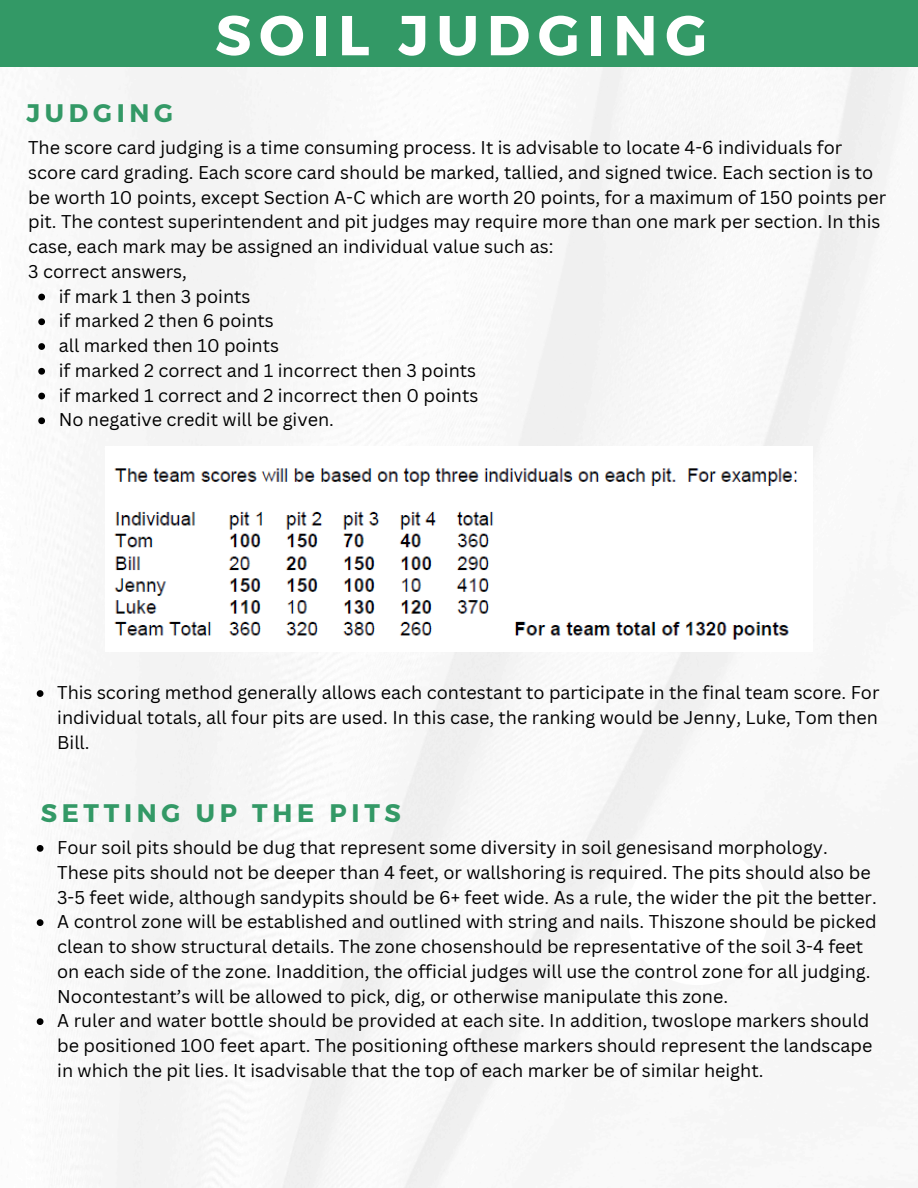
<style>
.page{position:relative;width:918px;height:1188px;background:#fff}
.page>*{position:absolute;margin:0;border:0;box-sizing:border-box;transform-origin:0 0}
.t1{font:700 56.1px "Montserrat";letter-spacing:.14em;color:#fff}
.t2{font:700 25.35px "Montserrat";letter-spacing:.185em;color:#396}
.t3{font:18px/24.8px "Canva Sans";color:#000}
</style>
<div class="page">
<div style="left:0;top:0;width:918px;height:67px;background:#396"></div>
<img style="left:114px;top:467px;width:684px;height:173px">
<svg style="left:38px;top:294px;width:7px;height:6px"></svg>
<svg style="left:38px;top:318px;width:7px;height:7px"></svg>
<svg style="left:38px;top:343px;width:7px;height:7px"></svg>
<svg style="left:38px;top:368px;width:7px;height:7px"></svg>
<svg style="left:38px;top:393px;width:7px;height:6px"></svg>
<svg style="left:38px;top:417px;width:7px;height:7px"></svg>
<svg style="left:37px;top:690px;width:6px;height:7px"></svg>
<svg style="left:37px;top:845px;width:6px;height:7px"></svg>
<svg style="left:37px;top:919px;width:6px;height:7px"></svg>
<svg style="left:37px;top:1018px;width:6px;height:7px"></svg>
<p class="t2" style="left:27px;top:97px;width:148px">JUDGING</p>
<h2 class="t1" style="left:215px;top:-1px;width:493px">SOIL JUDGING</h2>
<p class="t3" style="left:28px;top:135px;width:860px">The score card judging is a time consuming process. It is advisable to locate 4-6 individuals for score card grading. Each score card should be marked, tallied, and signed twice. Each section is to be worth 10 points, except Section A-C which are worth 20 points, for a maximum of 150 points per pit. The contest superintendent and pit judges may require more than one mark per section. In this case, each mark may be assigned an individual value such as:</p>
<p class="t3" style="left:28px;top:259px;width:160px">3 correct answers,</p>
<p class="t3" style="left:59px;top:283px;width:193px">if mark 1 then 3 points</p>
<p class="t3" style="left:59px;top:308px;width:217px">if marked 2 then 6 points</p>
<p class="t3" style="left:59px;top:333px;width:222px">all marked then 10 points</p>
<p class="t3" style="left:59px;top:358px;width:419px">if marked 2 correct and 1 incorrect then 3 points</p>
<p class="t3" style="left:59px;top:382px;width:421px">if marked 1 correct and 2 incorrect then 0 points</p>
<p class="t3" style="left:59px;top:407px;width:277px">No negative credit will be given.</p>
<p class="t3" style="left:57px;top:680px;width:824px;text-align:justify">This scoring method generally allows each contestant to participate in the final team score. For individual totals, all four pits are used. In this case, the ranking would be Jenny, Luke, Tom then Bill.</p>
<p class="t2" style="left:41px;top:796px;width:362px">SETTING UP THE PITS</p>
<h2 class="t3" style="left:57px;top:835px;width:821px">Four soil pits should be dug that represent some diversity in soil genesisand morphology.<br>These pits should not be deeper than 4 feet, or wallshoring is required. The pits should also be<br>3-5 feet wide, although sandypits should be 6+ feet wide. As a rule, the wider the pit the better.</h2>
<p class="t3" style="left:57px;top:909px;width:821px">A control zone will be established and outlined with string and nails. Thiszone should be picked clean to show structural details. The zone chosenshould be representative of the soil 3-4 feet on each side of the zone. Inaddition, the official judges will use the control zone for all judging.<br>Nocontestant’s will be allowed to pick, dig, or otherwise manipulate this zone.</p>
<p class="t3" style="left:57px;top:1008px;width:817px">A ruler and water bottle should be provided at each site. In addition, twoslope markers should be positioned 100 feet apart. The positioning ofthese markers should represent the landscape in which the pit lies. It isadvisable that the top of each marker be of similar height.</p>
</div>
